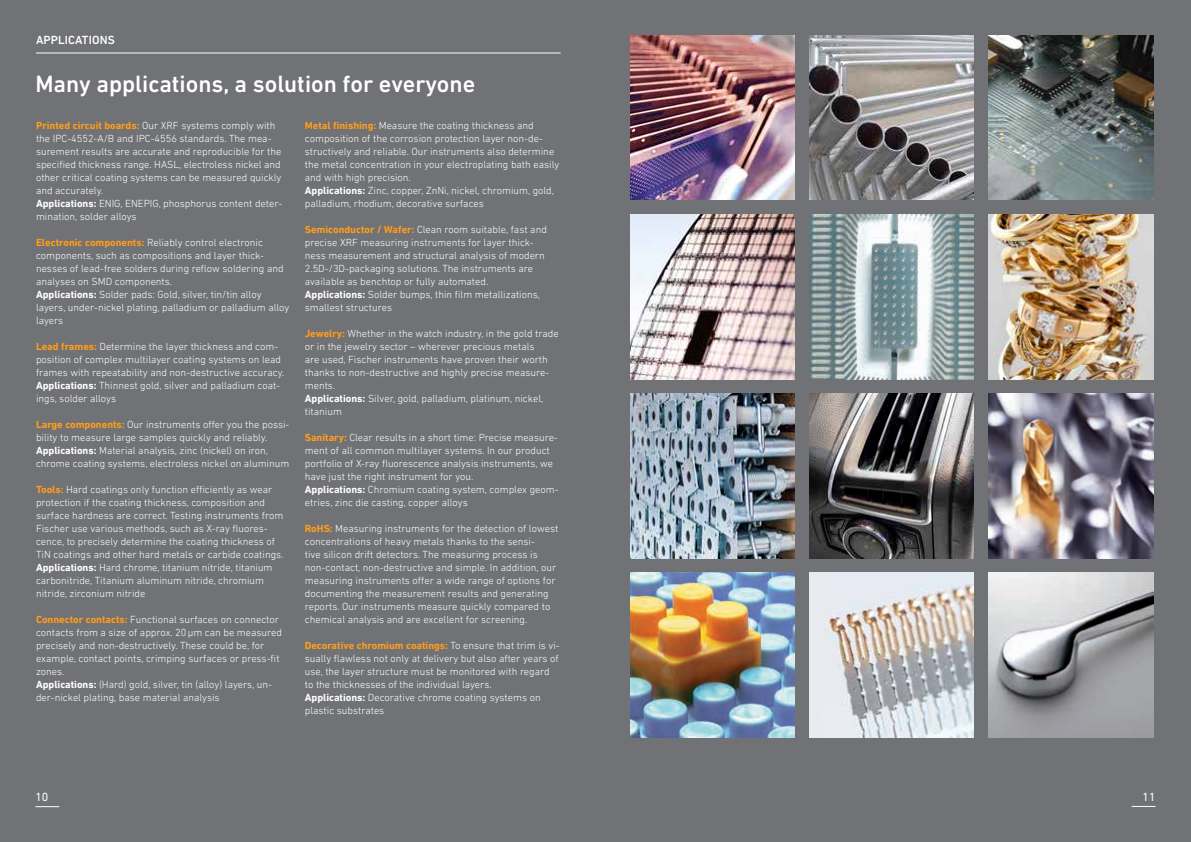
<style>
.page{position:relative;width:1191px;height:842px;background:#fff}
.page>*{position:absolute;margin:0;border:0;box-sizing:border-box;transform-origin:0 0}
.t1{font:500 24px "DIN Next LT Pro";color:#fff}
.t2{font:500 12px "DIN Next LT Pro";letter-spacing:.01em;color:#fff}
.t3{font:12px "DIN Next LT Pro";color:#fff}
.t4{font:300 10.5px/13px "DIN Next LT Pro";color:#fff}
.s1{font-weight:700;color:#ff9d1b}
.s2{font-weight:700}
</style>
<div class="page">
<div style="left:0;top:1px;width:1191px;height:841px;background:#717275"></div>
<hr style="left:36px;top:53px;width:524px;height:1px;background:#fff">
<svg style="left:1131px;top:806px;width:24px;height:1px"></svg>
<svg style="left:35px;top:806px;width:24px;height:1px"></svg>
<img style="left:630px;top:35px;width:164px;height:165px">
<img style="left:809px;top:35px;width:165px;height:165px">
<img style="left:988px;top:35px;width:165px;height:165px">
<img style="left:630px;top:215px;width:164px;height:164px">
<img style="left:809px;top:215px;width:165px;height:164px">
<img style="left:988px;top:215px;width:165px;height:164px">
<img style="left:630px;top:394px;width:164px;height:164px">
<img style="left:809px;top:394px;width:165px;height:164px">
<img style="left:988px;top:394px;width:165px;height:164px">
<img style="left:630px;top:573px;width:164px;height:164px">
<img style="left:809px;top:573px;width:165px;height:164px">
<img style="left:988px;top:573px;width:165px;height:164px">
<p class="t2" style="left:36px;top:33px;width:80px">APPLICATIONS</p>
<h1 class="t1" style="left:35px;top:70px;width:441px">Many applications, a solution for everyone</h1>
<p class="t4" style="left:36px;top:119px;width:248px"><span class="s1">Printed circuit boards:</span> Our XRF systems comply with the IPC-4552-A/B and IPC-4556 standards. The mea&shy;surement results are accurate and reproducible for the specified thickness range. HASL, electroless nickel and other critical coating systems can be measured quickly and accurately.<br><span class="s2">Applications:</span> ENIG, ENEPIG, phosphorus content deter&shy;mination, solder alloys</p>
<p class="t4" style="left:36px;top:236px;width:255px"><span class="s1">Electronic components:</span> Reliably control electronic components, such as compositions and layer thick&shy;nesses of lead-free solders during reflow soldering and analyses on SMD components.<br><span class="s2">Applications:</span> Solder pads: Gold, silver, tin/tin alloy layers, under-nickel plating, palladium or palladium alloy layers</p>
<p class="t4" style="left:36px;top:340px;width:250px"><span class="s1">Lead frames:</span> Determine the layer thickness and com&shy;position of complex multilayer coating systems on lead frames with repeatability and non-destructive accuracy.<br><span class="s2">Applications:</span> Thinnest gold, silver and palladium coat&shy;ings, solder alloys</p>
<p class="t4" style="left:36px;top:418px;width:255px"><span class="s1">Large components:</span> Our instruments offer you the possi&shy;bility to measure large samples quickly and reliably.<br><span class="s2">Applications:</span> Material analysis, zinc (nickel) on iron, chrome coating systems, electroless nickel on aluminum</p>
<p class="t4" style="left:36px;top:483px;width:249px"><span class="s1">Tools:</span> Hard coatings only function efficiently as wear protection if the coating thickness, composition and surface hardness are correct. Testing instruments from Fischer use various methods, such as X-ray fluores&shy;cence, to precisely determine the coating thickness of TiN coatings and other hard metals or carbide coatings.<br><span class="s2">Applications:</span> Hard chrome, titanium nitride, titanium carbonitride, Titanium aluminum nitride, chromium nitride, zirconium nitride</p>
<p class="t4" style="left:36px;top:613px;width:247px"><span class="s1">Connector contacts:</span> Functional surfaces on connector contacts from a size of approx. 20µm can be measured precisely and non-destructively. These could be, for example, contact points, crimping surfaces or press-fit zones.<br><span class="s2">Applications:</span> (Hard) gold, silver, tin (alloy) layers, un&shy;der-nickel plating, base material analysis</p>
<p class="t4" style="left:305px;top:118px;width:256px"><span class="s1">Metal finishing:</span> Measure the coating thickness and composition of the corrosion protection layer non-de&shy;structively and reliable. Our instruments also determine the metal concentration in your electroplating bath easily and with high precision.<br><span class="s2">Applications:</span> Zinc, copper, ZnNi, nickel, chromium, gold, palladium, rhodium, decorative surfaces</p>
<p class="t4" style="left:305px;top:222px;width:244px"><span class="s1">Semiconductor / Wafer:</span> Clean room suitable, fast and precise XRF measuring instruments for layer thick&shy;ness measurement and structural analysis of modern 2.5D-/3D-packaging solutions. The instruments are available as benchtop or fully automated.<br><span class="s2">Applications:</span> Solder bumps, thin film metallizations, smallest structures</p>
<p class="t4" style="left:305px;top:326px;width:255px"><span class="s1">Jewelry:</span> Whether in the watch industry, in the gold trade or in the jewelry sector – wherever precious metals<br>are used, Fischer instruments have proven their worth thanks to non-destructive and highly precise measure&shy;ments.<br><span class="s2">Applications:</span> Silver, gold, palladium, platinum, nickel, titanium</p>
<p class="t4" style="left:305px;top:430px;width:255px"><span class="s1">Sanitary:</span> Clear results in a short time: Precise measure&shy;ment of all common multilayer systems. In our product portfolio of X-ray fluorescence analysis instruments, we have just the right instrument for you.<br><span class="s2">Applications:</span> Chromium coating system, complex geom&shy;etries, zinc die casting, copper alloys</p>
<p class="t4" style="left:305px;top:521px;width:255px"><span class="s1">RoHS:</span> Measuring instruments for the detection of lowest concentrations of heavy metals thanks to the sensi-<br>tive silicon drift detectors. The measuring process is non-contact, non-destructive and simple. In addition, our measuring instruments offer a wide range of options for documenting the measurement results and generating reports. Our instruments measure quickly compared to chemical analysis and are excellent for screening.</p>
<p class="t4" style="left:305px;top:638px;width:256px"><span class="s1">Decorative chromium coatings:</span> To ensure that trim is vi&shy;sually flawless not only at delivery but also after years of use, the layer structure must be monitored with regard to the thicknesses of the individual layers.<br><span class="s2">Applications:</span> Decorative chrome coating systems on plastic substrates</p>
<p class="t3" style="left:35px;top:790px;width:15px">10</p>
<p class="t3" style="left:1142px;top:789px;width:15px">11</p>
</div>
